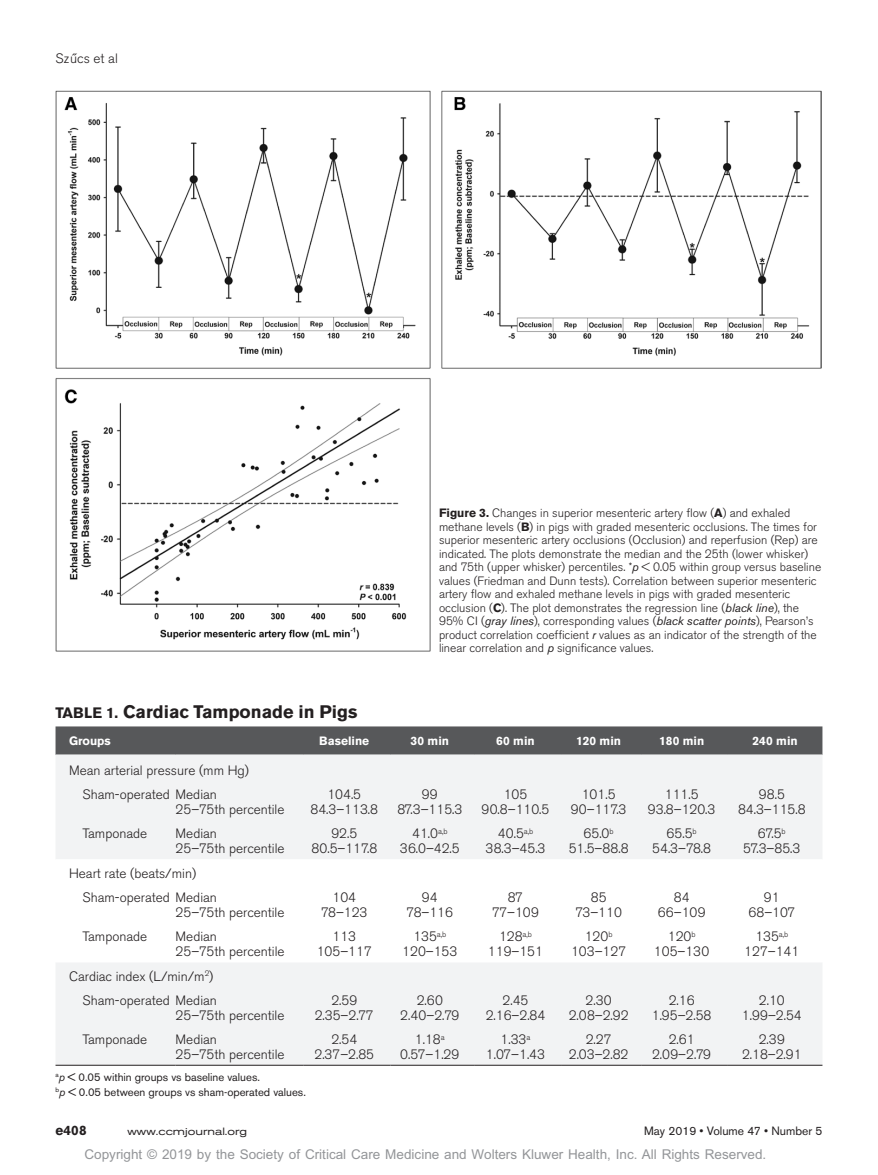
<style>
.page{position:relative;width:878px;height:1175px;background:#fff}
.page>*{position:absolute;margin:0;border:0;box-sizing:border-box;transform-origin:0 0}
.t1{font:700 18px "Akzidenz Grotesk BE";color:#231f20}
.t2{font:300 13.5px/15px "Akzidenz Grotesk BE";color:#231f20;text-align:center}
.t3{font:13.5px "Arial MT Std";color:#939598}
.t4{font:700 13.5px "Akzidenz Grotesk BE";color:#231f20}
.t5{font:300 12px/13.5px "Akzidenz Grotesk BE";color:#231f20}
.t6{font:700 12px "Akzidenz Grotesk BE";color:#fff}
.t7{font:12px "Akzidenz Grotesk BE";color:#231f20}
.t8{font:11.25px/15px "Akzidenz Grotesk BE";color:#231f20}
.t9{font:expanded 10.5px "Akzidenz Grotesk BE";color:#231f20}
.s1{font-weight:700}
.s2{font-weight:400;font-style:italic}
.s3{font-size:15px}
.s4{font-style:italic}
</style>
<div class="page">
<img style="left:56px;top:90px;width:765px;height:561px">
<div style="left:56px;top:726px;width:766px;height:28px;background:#57585a"></div>
<div style="left:56px;top:755px;width:766px;height:309px;background:#f2f3f4"></div>
<svg style="left:56px;top:859px;width:766px;height:103px"></svg>
<hr style="left:56px;top:754px;width:119px;height:1px;background:#f2f3f4">
<hr style="left:175px;top:754px;width:129px;height:1px;background:#f2f3f4">
<hr style="left:304px;top:754px;width:86px;height:1px;background:#f2f3f4">
<hr style="left:390px;top:754px;width:85px;height:1px;background:#f2f3f4">
<hr style="left:475px;top:754px;width:87px;height:1px;background:#f2f3f4">
<hr style="left:562px;top:754px;width:79px;height:1px;background:#f2f3f4">
<hr style="left:641px;top:754px;width:87px;height:1px;background:#f2f3f4">
<hr style="left:728px;top:754px;width:94px;height:1px;background:#f2f3f4">
<hr style="left:56px;top:1064px;width:119px;height:1px;background:#231f20">
<hr style="left:175px;top:1064px;width:129px;height:1px;background:#231f20">
<hr style="left:304px;top:1064px;width:86px;height:1px;background:#231f20">
<hr style="left:390px;top:1064px;width:85px;height:1px;background:#231f20">
<hr style="left:475px;top:1064px;width:87px;height:1px;background:#231f20">
<hr style="left:562px;top:1064px;width:79px;height:1px;background:#231f20">
<hr style="left:641px;top:1064px;width:87px;height:1px;background:#231f20">
<hr style="left:728px;top:1064px;width:94px;height:1px;background:#231f20">
<p class="t2" style="left:56px;top:51px;width:64px">Szu˝cs et al</p>
<p class="t5" style="left:439px;top:506px;width:384px"><span class="s1">Figure 3.</span> Changes in superior mesenteric artery flow (<span class="s1">A</span>) and exhaled methane levels (<span class="s1">B</span>) in pigs with graded mesenteric occlusions. The times for superior mesenteric artery occlusions (Occlusion) and reperfusion (Rep) are indicated. The plots demonstrate the median and the 25th (lower whisker) and 75th (upper whisker) percentiles. *<span class="s2">p</span> &lt; 0.05 within group versus baseline values (Friedman and Dunn tests). Correlation between superior mesenteric artery flow and exhaled methane levels in pigs with graded mesenteric occlusion (<span class="s1">C</span>). The plot demonstrates the regression line (<span class="s2">black line</span>), the 95% CI (<span class="s2">gray lines</span>), corresponding values (<span class="s2">black scatter points</span>), Pearson’s product correlation coefficient <span class="s2">r</span> values as an indicator of the strength of the linear correlation and <span class="s2">p</span> significance values.</p>
<h1 class="t1" style="left:56px;top:701px;width:303px"><span class="s3">TABLE 1.</span> Cardiac Tamponade in Pigs</h1>
<p class="t6" style="left:69px;top:734px;width:43px">Groups</p>
<p class="t6" style="left:319px;top:734px;width:51px">Baseline</p>
<p class="t6" style="left:410px;top:734px;width:40px">30 min</p>
<p class="t6" style="left:496px;top:734px;width:40px">60 min</p>
<p class="t6" style="left:576px;top:734px;width:46px">120 min</p>
<p class="t6" style="left:659px;top:734px;width:47px">180 min</p>
<p class="t6" style="left:752px;top:734px;width:47px">240 min</p>
<p class="t2" style="left:82px;top:758px;width:168px;line-height:24.3px;text-align:left;text-indent:-14px">Mean arterial pressure (mm Hg)<br>Sham-operated Median</p>
<p class="t2" style="left:175px;top:802px;width:110px">25–75th percentile</p>
<p class="t2" style="left:310px;top:787px;width:69px">104.5<br>84.3–113.8</p>
<p class="t2" style="left:397px;top:787px;width:66px">99<br>87.3–115.3</p>
<p class="t2" style="left:481px;top:787px;width:69px">105<br>90.8–110.5</p>
<p class="t2" style="left:570px;top:787px;width:57px">101.5<br>90–117.3</p>
<p class="t2" style="left:648px;top:787px;width:69px">111.5<br>93.8–120.3</p>
<p class="t2" style="left:738px;top:787px;width:69px">98.5<br>84.3–115.8</p>
<p class="t2" style="left:83px;top:826px;width:66px">Tamponade</p>
<p class="t2" style="left:176px;top:826px;width:110px;text-align:left">Median<br>25–75th percentile</p>
<p class="t2" style="left:311px;top:826px;width:67px">92.5<br>80.5–117.8</p>
<p class="t2" style="left:400px;top:826px;width:61px">41.0<sup>a,b<br></sup>36.0–42.5</p>
<p class="t2" style="left:485px;top:826px;width:61px">40.5<sup>a,b<br></sup>38.3–45.3</p>
<p class="t2" style="left:568px;top:826px;width:61px">65.0<sup>b<br></sup>51.5–88.8</p>
<p class="t2" style="left:652px;top:826px;width:60px">65.5<sup>b<br></sup>54.3–78.8</p>
<p class="t2" style="left:743px;top:826px;width:59px">67.5<sup>b<br></sup>57.3–85.3</p>
<p class="t2" style="left:83px;top:861px;width:136px;line-height:24.3px;text-align:left;text-indent:-14px">Heart rate (beats/min)<br>Sham-operated Median</p>
<p class="t2" style="left:175px;top:905px;width:110px">25–75th percentile</p>
<p class="t2" style="left:321px;top:890px;width:48px">104<br>78–123</p>
<p class="t2" style="left:406px;top:890px;width:48px">94<br>78–116</p>
<p class="t2" style="left:492px;top:890px;width:48px">87<br>77–109</p>
<p class="t2" style="left:575px;top:890px;width:48px">85<br>73–110</p>
<p class="t2" style="left:657px;top:890px;width:49px">84<br>66–109</p>
<p class="t2" style="left:748px;top:890px;width:48px">91<br>68–107</p>
<p class="t2" style="left:83px;top:929px;width:66px">Tamponade</p>
<p class="t2" style="left:176px;top:929px;width:110px;text-align:left">Median<br>25–75th percentile</p>
<p class="t2" style="left:317px;top:929px;width:57px">113<br>105–117</p>
<p class="t2" style="left:402px;top:929px;width:57px">135<sup>a,b<br></sup>120–153</p>
<p class="t2" style="left:488px;top:929px;width:57px">128<sup>a,b<br></sup>119–151</p>
<p class="t2" style="left:571px;top:929px;width:57px">120<sup>b<br></sup>103–127</p>
<p class="t2" style="left:654px;top:929px;width:57px">120<sup>b<br></sup>105–130</p>
<p class="t2" style="left:744px;top:929px;width:57px">135<sup>a,b<br></sup>127–141</p>
<p class="t2" style="left:69px;top:964px;width:149px;line-height:24.3px;text-align:right">Cardiac index (L/min/m<sup>2</sup>)<br>Sham-operated Median</p>
<p class="t2" style="left:175px;top:1008px;width:110px">25–75th percentile</p>
<p class="t2" style="left:315px;top:993px;width:61px">2.59<br>2.35–2.77</p>
<p class="t2" style="left:400px;top:993px;width:61px">2.60<br>2.40–2.79</p>
<p class="t2" style="left:485px;top:993px;width:61px">2.45<br>2.16–2.84</p>
<p class="t2" style="left:568px;top:993px;width:61px">2.30<br>2.08–2.92</p>
<p class="t2" style="left:651px;top:993px;width:61px">2.16<br>1.95–2.58</p>
<p class="t2" style="left:741px;top:993px;width:61px">2.10<br>1.99–2.54</p>
<p class="t2" style="left:83px;top:1032px;width:66px">Tamponade</p>
<p class="t2" style="left:176px;top:1032px;width:110px;text-align:left">Median<br>25–75th percentile</p>
<p class="t2" style="left:314px;top:1032px;width:61px">2.54<br>2.37–2.85</p>
<p class="t2" style="left:400px;top:1032px;width:61px">1.18<sup>a<br></sup>0.57–1.29</p>
<p class="t2" style="left:486px;top:1032px;width:61px">1.33<sup>a<br></sup>1.07–1.43</p>
<p class="t2" style="left:569px;top:1032px;width:61px">2.27<br>2.03–2.82</p>
<p class="t2" style="left:652px;top:1032px;width:61px">2.61<br>2.09–2.79</p>
<p class="t2" style="left:742px;top:1032px;width:61px">2.39<br>2.18–2.91</p>
<p class="t8" style="left:56px;top:1069px;width:252px"><sup>a</sup><span class="s4">p</span> &lt; 0.05 within groups vs baseline values.<br><sup>b</sup><span class="s4">p</span> &lt; 0.05 between groups vs sham-operated values.</p>
<p class="t4" style="left:56px;top:1122px;width:33px">e408</p>
<p class="t9" style="left:128px;top:1125px;width:121px">www.ccmjournal.org</p>
<p class="t7" style="left:644px;top:1123px;width:180px">May 2019 • Volume 47 • Number 5</p>
<p class="t3" style="left:84px;top:1146px;width:683px">Copyright © 2019 by the Society of Critical Care Medicine and Wolters Kluwer Health, Inc. All Rights Reserved.</p>
</div>
